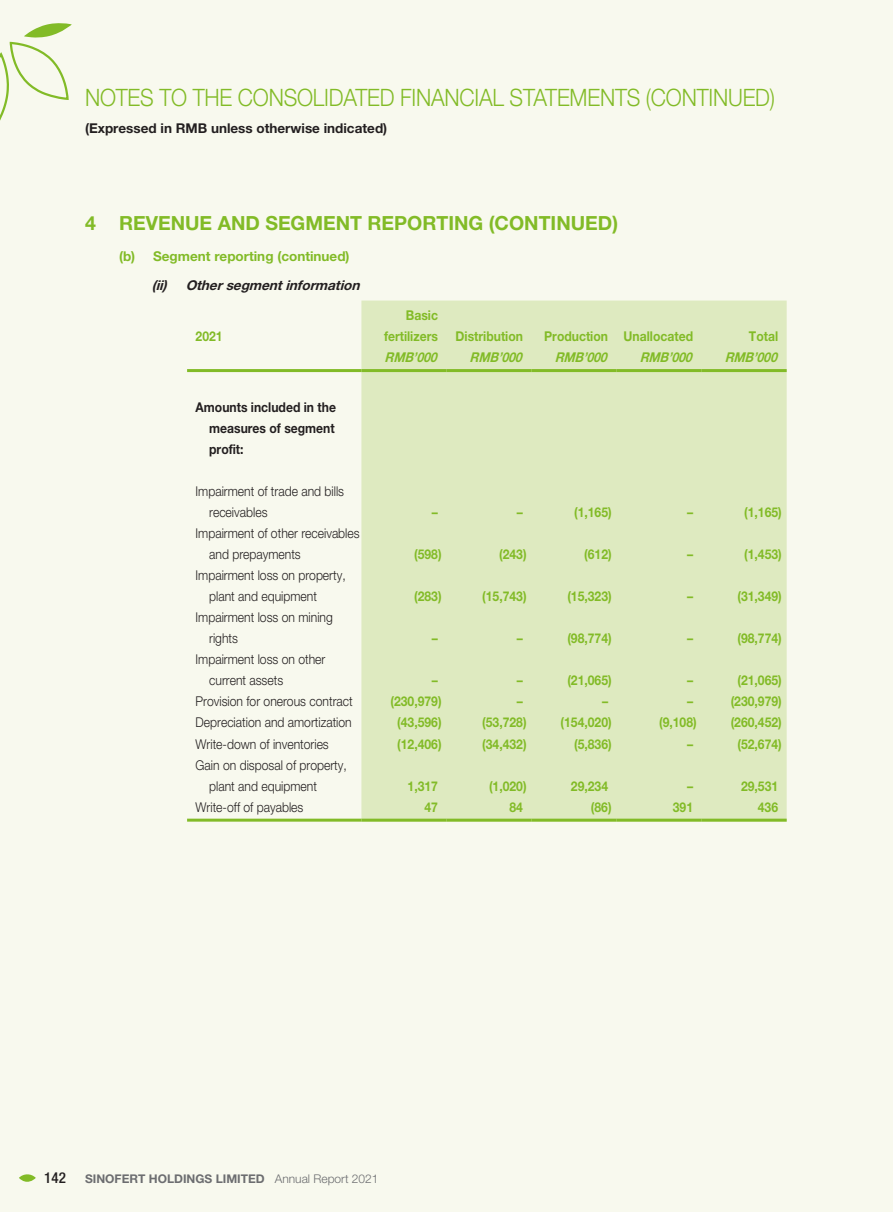
<style>
.page{position:relative;width:893px;height:1212px;background:#fff}
.page>*{position:absolute;margin:0;border:0;box-sizing:border-box;transform-origin:0 0}
.t1{font:300 24px "Helvetica Neue LT Std";letter-spacing:-.01em;color:#82bb27;scale:.9 1}
.t2{font:700 19.5px "Helvetica Neue LT Std";color:#82bb27}
.t3{font:500 condensed 15px "Helvetica Neue LT Std";color:#231f20}
.t4{font:300 13.5px/21px "Helvetica Neue LT Std";color:#231f20;scale:.9 1}
.t5{font:700 13.5px/21px "Helvetica Neue LT Std";color:#82bb27;text-align:right;scale:.9 1}
.t6{font:700 13.5px/21px "Helvetica Neue LT Std";color:#231f20;text-align:justify;scale:.9 1}
.t7{font:700 13.5px "Helvetica Neue LT Std";color:#231f20}
.t8{font:italic 700 13.5px "Helvetica Neue LT Std";color:#82bb27;scale:.9 1}
.t9{font:700 13.5px "Helvetica Neue LT Std";color:#82bb27}
.t10{font:italic 700 13.5px "Helvetica Neue LT Std";color:#231f20}
.t11{font:700 12px "Helvetica Neue LT Std";color:#6c6d70}
.s1{font-weight:300}
</style>
<div class="page">
<div style="left:0;top:0;width:892px;height:1212px;background:#f8f9ee"></div>
<svg style="left:19px;top:1174px;width:17px;height:8px"></svg>
<svg style="left:0;top:23px;width:72px;height:98px"></svg>
<svg style="left:892px;top:0;width:1px;height:45px"></svg>
<div style="left:361px;top:301px;width:426px;height:518px;background:#deeac0"></div>
<hr style="left:187px;top:369px;width:174px;height:3px;background:#82bb27">
<hr style="left:361px;top:369px;width:85px;height:3px;background:#82bb27">
<hr style="left:446px;top:369px;width:85px;height:3px;background:#82bb27">
<hr style="left:531px;top:369px;width:86px;height:3px;background:#82bb27">
<hr style="left:617px;top:369px;width:85px;height:3px;background:#82bb27">
<hr style="left:702px;top:369px;width:85px;height:3px;background:#82bb27">
<hr style="left:187px;top:819px;width:174px;height:3px;background:#82bb27">
<hr style="left:361px;top:819px;width:85px;height:3px;background:#82bb27">
<hr style="left:446px;top:819px;width:85px;height:3px;background:#82bb27">
<hr style="left:531px;top:819px;width:86px;height:3px;background:#82bb27">
<hr style="left:617px;top:819px;width:85px;height:3px;background:#82bb27">
<hr style="left:702px;top:819px;width:85px;height:3px;background:#82bb27">
<h1 class="t1" style="left:85px;top:83px;width:768px">NOTES TO THE CONSOLIDATED FINANCIAL STATEMENTS (CONTINUED)</h1>
<p class="t7" style="left:85px;top:120px;width:304px">(Expressed in RMB unless otherwise indicated)</p>
<h2 class="t2" style="left:85px;top:211px;width:535px">4 REVENUE AND SEGMENT REPORTING (CONTINUED)</h2>
<p class="t9" style="left:119px;top:248px;width:232px">(b) Segment reporting (continued)</p>
<p class="t10" style="left:152px;top:277px;width:17px">(ii)</p>
<p class="t10" style="left:186px;top:277px;width:180px">Othersegmentinformation</p>
<p class="t5" style="left:196px;top:325px;width:32px">2021</p>
<p class="t5" style="left:384px;top:304px;width:61px">Basic fertilizers</p>
<p class="t5" style="left:456px;top:325px;width:76px">Distribution</p>
<p class="t5" style="left:544px;top:325px;width:167px">Production Unallocated</p>
<p class="t5" style="left:749px;top:325px;width:34px">Total</p>
<p class="t6" style="left:209px;top:397px;width:142px;text-indent:-14px">Amounts included in the measures of segment profit:</p>
<p class="t4" style="left:209px;top:481px;width:151px;text-indent:-14px">Impairment of trade and bills receivables</p>
<p class="t4" style="left:209px;top:523px;width:169px;text-indent:-14px">Impairment of other receivables and prepayments</p>
<p class="t4" style="left:209px;top:565px;width:153px;text-indent:-14px">Impairment loss on property, plant and equipment</p>
<p class="t4" style="left:209px;top:607px;width:139px;text-indent:-14px">Impairment loss on mining rights</p>
<p class="t4" style="left:209px;top:649px;width:131px;text-indent:-14px">Impairment loss on other current assets</p>
<p class="t8" style="left:385px;top:349px;width:64px">RMB’000</p>
<p class="t8" style="left:470px;top:349px;width:64px">RMB’000</p>
<p class="t8" style="left:555px;top:349px;width:64px">RMB’000</p>
<p class="t8" style="left:640px;top:349px;width:64px">RMB’000</p>
<p class="t8" style="left:725px;top:349px;width:64px">RMB’000</p>
<p class="t5" style="left:432px;top:502px;width:8px">–</p>
<p class="t5" style="left:517px;top:502px;width:8px">–</p>
<p class="t5" style="left:574px;top:502px;width:43px">(1,165)</p>
<p class="t5" style="left:687px;top:502px;width:8px">–</p>
<p class="t5" style="left:744px;top:502px;width:43px">(1,165)</p>
<p class="t5" style="left:414px;top:544px;width:32px">(598)</p>
<p class="t5" style="left:499px;top:544px;width:32px">(243)</p>
<p class="t5" style="left:584px;top:544px;width:32px">(612)</p>
<p class="t5" style="left:687px;top:544px;width:8px">–</p>
<p class="t5" style="left:744px;top:544px;width:43px">(1,453)</p>
<p class="t5" style="left:414px;top:586px;width:32px">(283)</p>
<p class="t5" style="left:482px;top:586px;width:51px">(15,743)</p>
<p class="t5" style="left:567px;top:586px;width:51px">(15,323)</p>
<p class="t5" style="left:687px;top:586px;width:8px">–</p>
<p class="t5" style="left:737px;top:586px;width:51px">(31,349)</p>
<p class="t5" style="left:432px;top:628px;width:8px">–</p>
<p class="t5" style="left:517px;top:628px;width:8px">–</p>
<p class="t5" style="left:567px;top:628px;width:51px">(98,774)</p>
<p class="t5" style="left:687px;top:628px;width:8px">–</p>
<p class="t5" style="left:737px;top:628px;width:51px">(98,774)</p>
<p class="t5" style="left:432px;top:670px;width:8px">–</p>
<p class="t5" style="left:517px;top:670px;width:8px">–</p>
<p class="t5" style="left:567px;top:670px;width:51px">(21,065)</p>
<p class="t5" style="left:687px;top:670px;width:8px">–</p>
<p class="t5" style="left:737px;top:670px;width:51px">(21,065)</p>
<p class="t4" style="left:196px;top:691px;width:176px">Provision for onerous contract</p>
<p class="t5" style="left:390px;top:691px;width:58px">(230,979)</p>
<p class="t5" style="left:517px;top:691px;width:8px">–</p>
<p class="t5" style="left:602px;top:691px;width:8px">–</p>
<p class="t5" style="left:687px;top:691px;width:8px">–</p>
<p class="t5" style="left:731px;top:691px;width:58px">(230,979)</p>
<p class="t4" style="left:196px;top:712px;width:175px">Depreciation and amortization</p>
<p class="t5" style="left:397px;top:712px;width:51px">(43,596)</p>
<p class="t5" style="left:482px;top:712px;width:51px">(53,728)</p>
<p class="t5" style="left:561px;top:712px;width:58px">(154,020)</p>
<p class="t5" style="left:659px;top:712px;width:43px">(9,108)</p>
<p class="t5" style="left:731px;top:712px;width:58px">(260,452)</p>
<p class="t4" style="left:196px;top:733px;width:150px">Write-down of inventories</p>
<p class="t5" style="left:397px;top:733px;width:51px">(12,406)</p>
<p class="t5" style="left:482px;top:733px;width:51px">(34,432)</p>
<p class="t5" style="left:574px;top:733px;width:43px">(5,836)</p>
<p class="t5" style="left:687px;top:733px;width:8px">–</p>
<p class="t5" style="left:737px;top:733px;width:51px">(52,674)</p>
<p class="t4" style="left:209px;top:754px;width:154px;text-indent:-14px">Gain on disposal of property, plant and equipment</p>
<p class="t5" style="left:408px;top:775px;width:35px">1,317</p>
<p class="t5" style="left:489px;top:775px;width:43px">(1,020)</p>
<p class="t5" style="left:571px;top:775px;width:43px">29,234</p>
<p class="t5" style="left:687px;top:775px;width:8px">–</p>
<p class="t5" style="left:741px;top:775px;width:43px">29,531</p>
<p class="t4" style="left:196px;top:796px;width:121px">Write-off of payables</p>
<p class="t5" style="left:424px;top:796px;width:17px">47</p>
<p class="t5" style="left:509px;top:796px;width:17px">84</p>
<p class="t5" style="left:591px;top:796px;width:25px">(86)</p>
<p class="t5" style="left:673px;top:796px;width:24px">391</p>
<p class="t5" style="left:758px;top:796px;width:24px">436</p>
<p class="t3" style="left:44px;top:1169px;width:23px">142</p>
<p class="t11" style="left:85px;top:1171px;width:295px">SINOFERT HOLDINGS LIMITED <span class="s1">Annual Report 2021</span></p>
</div>
